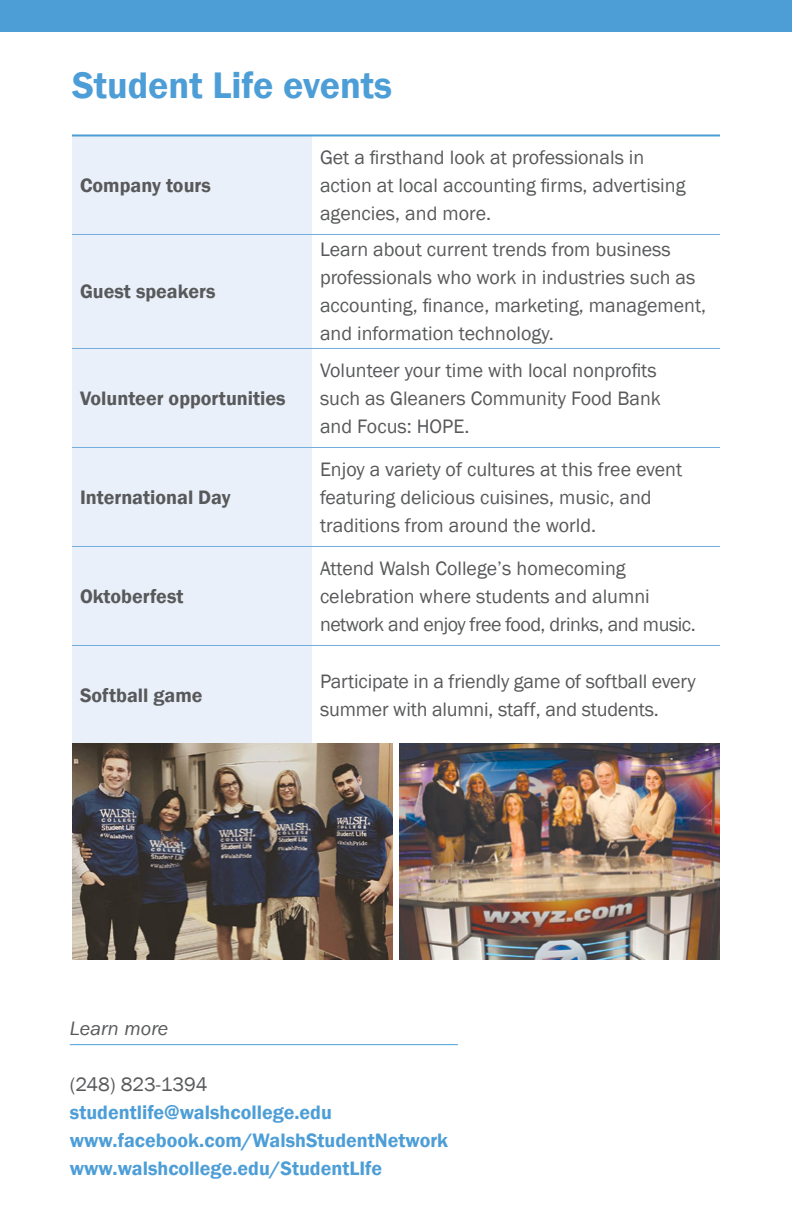
<style>
.page{position:relative;width:792px;height:1224px;background:#fff}
.page>*{position:absolute;margin:0;border:0;box-sizing:border-box;transform-origin:0 0}
.t1{font:600 38px "Franklin Gothic";color:#4d9ed7}
.t2{font:20px/28px "Franklin Gothic";color:#58595b}
.t3{font:600 20px/28px "Franklin Gothic";color:#4d9ed7}
.t4{font:600 20px "Franklin Gothic";color:#58595b}
.t5{font:italic 20px "Franklin Gothic";color:#58595b}
</style>
<div class="page">
<div style="left:72px;top:136px;width:240px;height:607px;background:#eaf0f9"></div>
<hr style="left:72px;top:743px;width:240px;height:2px;background:#4d9ed7">
<hr style="left:312px;top:743px;width:408px;height:2px;background:#4d9ed7">
<hr style="left:72px;top:234px;width:240px;height:1px;background:#73adde">
<hr style="left:312px;top:234px;width:408px;height:1px;background:#73adde">
<hr style="left:72px;top:348px;width:240px;height:1px;background:#73adde">
<hr style="left:312px;top:348px;width:408px;height:1px;background:#73adde">
<hr style="left:72px;top:447px;width:240px;height:1px;background:#73adde">
<hr style="left:312px;top:447px;width:408px;height:1px;background:#73adde">
<hr style="left:72px;top:546px;width:240px;height:1px;background:#73adde">
<hr style="left:312px;top:546px;width:408px;height:1px;background:#73adde">
<hr style="left:72px;top:645px;width:240px;height:1px;background:#73adde">
<hr style="left:312px;top:645px;width:408px;height:1px;background:#73adde">
<hr style="left:72px;top:134px;width:240px;height:2px;background:#4d9ed7">
<hr style="left:312px;top:134px;width:408px;height:2px;background:#4d9ed7">
<div style="left:0;top:0;width:792px;height:31px;background:#4d9ed7"></div>
<hr style="left:70px;top:1044px;width:388px;height:1px;background:#4d9ed7">
<img style="left:72px;top:744px;width:648px;height:216px">
<div style="left:393px;top:739px;width:6px;height:248px;background:#fff"></div>
<h1 class="t1" style="left:72px;top:62px;width:322px">Student Life events</h1>
<p class="t4" style="left:80px;top:173px;width:133px">Company tours</p>
<p class="t4" style="left:80px;top:279px;width:137px">Guest speakers</p>
<p class="t4" style="left:80px;top:386px;width:207px">Volunteer opportunities</p>
<p class="t4" style="left:80px;top:485px;width:152px">International Day</p>
<p class="t4" style="left:80px;top:584px;width:105px">Oktoberfest</p>
<p class="t4" style="left:80px;top:683px;width:124px">Softball game</p>
<p class="t2" style="left:320px;top:144px;width:367px">Get a firsthand look at professionals in action at local accounting firms, advertising agencies, and more.</p>
<p class="t2" style="left:320px;top:236px;width:388px">Learn about current trends from business professionals who work in industries such as accounting, finance, marketing, management, and information technology.</p>
<p class="t2" style="left:320px;top:357px;width:342px">Volunteer your time with local nonprofits such as Gleaners Community Food Bank and Focus: HOPE.</p>
<p class="t2" style="left:320px;top:456px;width:364px">Enjoy a variety of cultures at this free event featuring delicious cuisines, music, and traditions from around the world.</p>
<p class="t2" style="left:320px;top:555px;width:377px">Attend Walsh College’s homecoming celebration where students and alumni network and enjoy free food, drinks, and music.</p>
<p class="t2" style="left:320px;top:668px;width:377px">Participate in a friendly game of softball every summer with alumni, staff, and students.</p>
<p class="t5" style="left:70px;top:1017px;width:100px">Learn more</p>
<p class="t2" style="left:70px;top:1071px;width:139px">(248) 823-1394</p>
<p class="t3" style="left:70px;top:1099px;width:380px">studentlife@walshcollege.edu www.facebook.com/WalshStudentNetwork www.walshcollege.edu/StudentLIfe</p>
</div>
